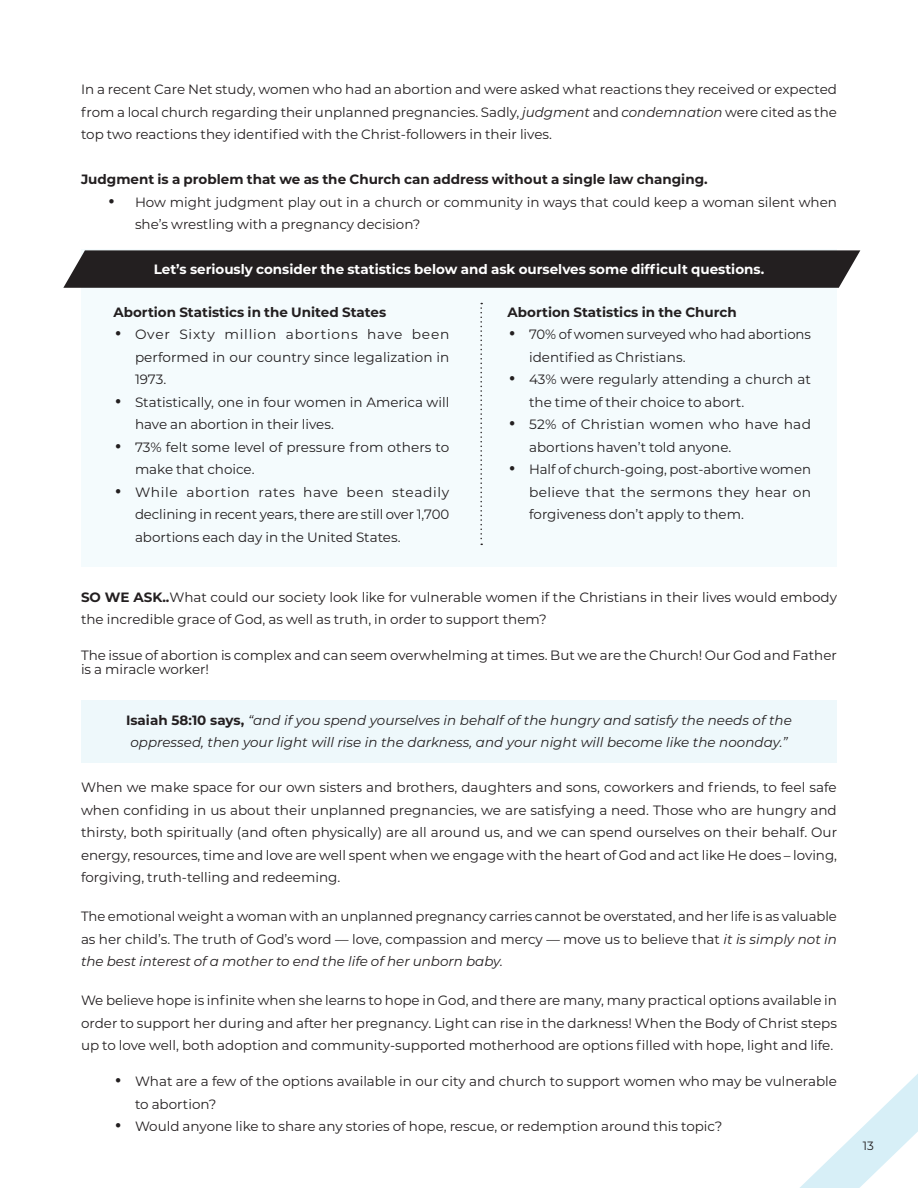
<style>
.page{position:relative;width:918px;height:1188px;background:#fff}
.page>*{position:absolute;margin:0;border:0;box-sizing:border-box;transform-origin:0 0}
.t1{font:13.5px/22.5px "Montserrat";color:#231f20}
.justified_text{font:italic 13.5px "Montserrat";color:#231f20}
.t2{font:700 13.5px "Montserrat";color:#231f20}
.t3{font:700 13.5px "Montserrat";color:#fff}
.t4{font:12px "Montserrat";color:#231f20}
.s1{font-style:italic}
.s2{font-weight:700}
.s3{font-weight:700;font-style:normal}
</style>
<div class="page">
<svg style="left:800px;top:1074px;width:118px;height:114px"></svg>
<div style="left:81px;top:250px;width:756px;height:317px;background:#f4fbfd"></div>
<svg style="left:63px;top:250px;width:797px;height:38px;background:#2c2829"></svg>
<div style="left:82px;top:700px;width:755px;height:63px;background:#eef8fb"></div>
<svg style="left:480px;top:303px;width:2px;height:242px"></svg>
<p class="t1" style="left:81px;top:78px;width:758px;text-align:justify">In a recent Care Net study, women who had an abortion and were asked what reactions they received or expected from a local church regarding their unplanned pregnancies. Sadly, <span class="s1">judgment</span> and <span class="s1">condemnation</span> were cited as the top two reactions they identified with the Christ-followers in their lives.</p>
<p class="t2" style="left:81px;top:170px;width:628px">Judgment is a problem that we as the Church can address without a single law changing.</p>
<p class="t1" style="left:135px;top:190px;width:704px;text-indent:-27px">• How might judgment play out in a church or community in ways that could keep a woman silent when she’s wrestling with a pregnancy decision?</p>
<p class="t3" style="left:154px;top:260px;width:612px">Let’s seriously consider the statistics below and ask ourselves some difficult questions.</p>
<p class="t2" style="left:113px;top:302px;width:274px">Abortion Statistics in the United States</p>
<p class="t1" style="left:135px;top:323px;width:316px;text-align:justify;text-indent:-20px">• Over Sixty million abortions have been performed in our country since legalization in 1973.</p>
<p class="t1" style="left:135px;top:390px;width:316px;text-indent:-20px">• Statistically, one in four women in America will have an abortion in their lives.</p>
<p class="t1" style="left:135px;top:435px;width:316px;text-indent:-20px">• 73% felt some level of pressure from others to make that choice.</p>
<p class="t1" style="left:135px;top:480px;width:316px;text-align:justify;text-indent:-20px">• While abortion rates have been steadily declining in recent years, there are still over 1,700 abortions each day in the United States.</p>
<p class="t2" style="left:508px;top:302px;width:231px">Abortion Statistics in the Church</p>
<p class="t1" style="left:529px;top:323px;width:283px;text-indent:-20px">• 70% of women surveyed who had abortions identified as Christians.</p>
<p class="t1" style="left:529px;top:368px;width:283px;text-indent:-20px">• 43% were regularly attending a church at the time of their choice to abort.</p>
<p class="t1" style="left:529px;top:413px;width:283px;text-indent:-20px">• 52% of Christian women who have had abortions haven’t told anyone.</p>
<p class="t1" style="left:529px;top:458px;width:283px;text-align:justify;text-indent:-20px">• Half of church-going, post-abortive women believe that the sermons they hear on forgiveness don’t apply to them.</p>
<p class="t1" style="left:81px;top:585px;width:758px"><span class="s2">SO WE ASK..</span>What could our society look like for vulnerable women if the Christians in their lives would embody the incredible grace of God, as well as truth, in order to support them?</p>
<p class="t1" style="left:81px;top:648px;width:757px;line-height:13.5px">The issue of abortion is complex and can seem overwhelming at times. But we are the Church! Our God and Father is a miracle worker!</p>
<p class="justified_text" style="left:126px;top:711px;width:667px"><span class="s3">Isaiah 58:10 says,</span> “and if you spend yourselves in behalf of the hungry and satisfy the needs of the</p>
<p class="justified_text" style="left:131px;top:733px;width:658px">oppressed, then your light will rise in the darkness, and your night will become like the noonday.”</p>
<p class="t1" style="left:81px;top:776px;width:758px;text-align:justify">When we make space for our own sisters and brothers, daughters and sons, coworkers and friends, to feel safe when confiding in us about their unplanned pregnancies, we are satisfying a need. Those who are hungry and thirsty, both spiritually (and often physically) are all around us, and we can spend ourselves on their behalf. Our energy, resources, time and love are well spent when we engage with the heart of God and act like He does – loving, forgiving, truth-telling and redeeming.</p>
<p class="t1" style="left:81px;top:905px;width:757px;text-align:justify">The emotional weight a woman with an unplanned pregnancy carries cannot be overstated, and her life is as valuable as her child’s. The truth of God’s word — love, compassion and mercy — move us to believe that <span class="s1">it is simply not in the best interest of a mother to end the life of her unborn baby.</span></p>
<p class="t1" style="left:81px;top:989px;width:758px;text-align:justify">We believe hope is infinite when she learns to hope in God, and there are many, many practical options available in order to support her during and after her pregnancy. Light can rise in the darkness! When the Body of Christ steps up to love well, both adoption and community-supported motherhood are options filled with hope, light and life.</p>
<p class="t1" style="left:135px;top:1070px;width:704px;text-indent:-20px">• What are a few of the options available in our city and church to support women who may be vulnerable to abortion?</p>
<p class="t1" style="left:115px;top:1115px;width:609px">• Would anyone like to share any stories of hope, rescue, or redemption around this topic?</p>
<p class="t4" style="left:863px;top:1137px;width:13px">13</p>
</div>
